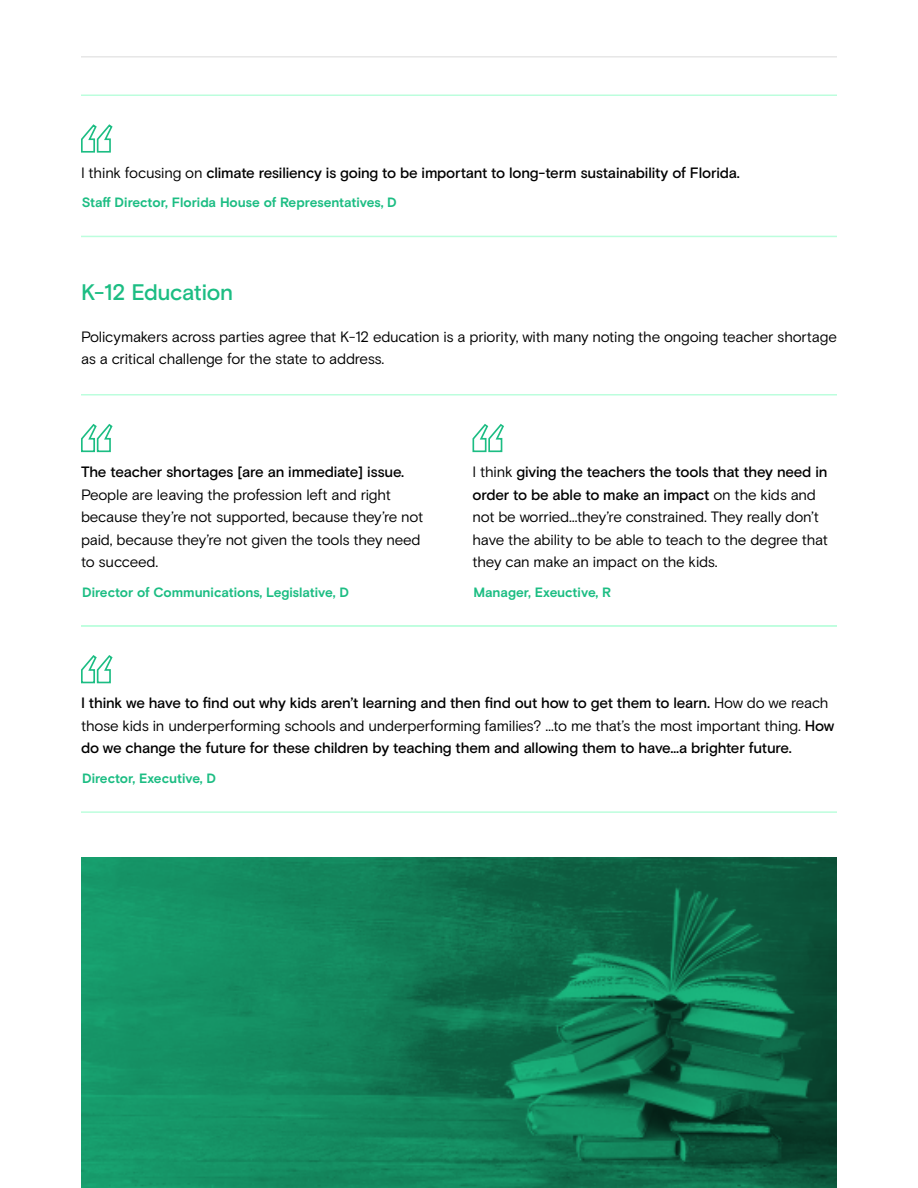
<style>
.page{position:relative;width:918px;height:1188px;background:#fff}
.page>*{position:absolute;margin:0;border:0;box-sizing:border-box;transform-origin:0 0}
.Subheadline{font:500 22.5px "Basis Grotesque Pro";letter-spacing:-.01em;color:#1cbd83}
.Small_Quote{font:15px/22.5px "Basis Grotesque Pro Off White";letter-spacing:-.015em;color:#000}
.Small_Quote-2{font:500 15px/22.5px "Basis Grotesque Pro";letter-spacing:-.015em;color:#000}
.Body_Copy{font:15px/22.5px "Basis Grotesque Pro Off White";letter-spacing:-.015em;color:#000}
.Small_Quote_Name{font:700 13.5px "Basis Grotesque Pro";letter-spacing:-.005em;color:#1cbd83}
.s1{font-family:"Basis Grotesque Pro Off White";font-weight:400}
.s2{font-family:"Basis Grotesque Pro";font-weight:500}
</style>
<div class="page">
<hr style="left:81px;top:56px;width:756px;height:1px;background:#dadada">
<hr style="left:81px;top:94px;width:756px;height:2px;background:#bcfedd">
<svg style="left:81px;top:423px;width:32px;height:30px"></svg>
<svg style="left:472px;top:423px;width:32px;height:30px"></svg>
<hr style="left:81px;top:394px;width:756px;height:2px;background:#bcfedd">
<svg style="left:81px;top:124px;width:32px;height:29px"></svg>
<hr style="left:81px;top:236px;width:756px;height:1px;background:#bcfedd">
<svg style="left:81px;top:655px;width:32px;height:29px"></svg>
<hr style="left:81px;top:811px;width:756px;height:2px;background:#bcfedd">
<hr style="left:81px;top:625px;width:756px;height:2px;background:#bcfedd">
<svg style="left:81px;top:858px;width:756px;height:330px;background:#117b55"></svg>
<p class="Small_Quote-2" style="left:81px;top:162px;width:660px"><span class="s1">I think focusing on</span> climate resiliency is going to be important to long-term sustainability of Florida.</p>
<p class="Small_Quote_Name" style="left:82px;top:195px;width:317px">Staff Director, Florida House of Representatives, D</p>
<p class="Subheadline" style="left:81px;top:279px;width:154px">K-12 Education</p>
<p class="Body_Copy" style="left:81px;top:325px;width:757px">Policymakers across parties agree that K-12 education is a priority, with many noting the ongoing teacher shortage as a critical challenge for the state to address.</p>
<p class="Small_Quote" style="left:81px;top:461px;width:344px"><span class="s2">The teacher shortages [are an immediate] issue.<br></span>People are leaving the profession left and right because they’re not supported, because they’re not paid, because they’re not given the tools they need to succeed.</p>
<p class="Small_Quote" style="left:472px;top:461px;width:357px">I think <span class="s2">giving the teachers the tools that they need in order to be able to make an impact</span> on the kids and not be worried…they’re constrained. They really don’t have the ability to be able to teach to the degree that they can make an impact on the kids.</p>
<p class="Small_Quote_Name" style="left:82px;top:584px;width:268px">Director of Communications, Legislative, D</p>
<p class="Small_Quote_Name" style="left:474px;top:584px;width:139px">Manager, Exeuctive, R</p>
<p class="Small_Quote-2" style="left:81px;top:692px;width:755px">I think we have to find out why kids aren’t learning and then find out how to get them to learn. <span class="s1">How do we reach those kids in underperforming schools and underperforming families? …to me that’s the most important thing.</span> How do we change the future for these children by teaching them and allowing them to have…a brighter future.</p>
<p class="Small_Quote_Name" style="left:82px;top:770px;width:136px">Director, Executive, D</p>
</div>
